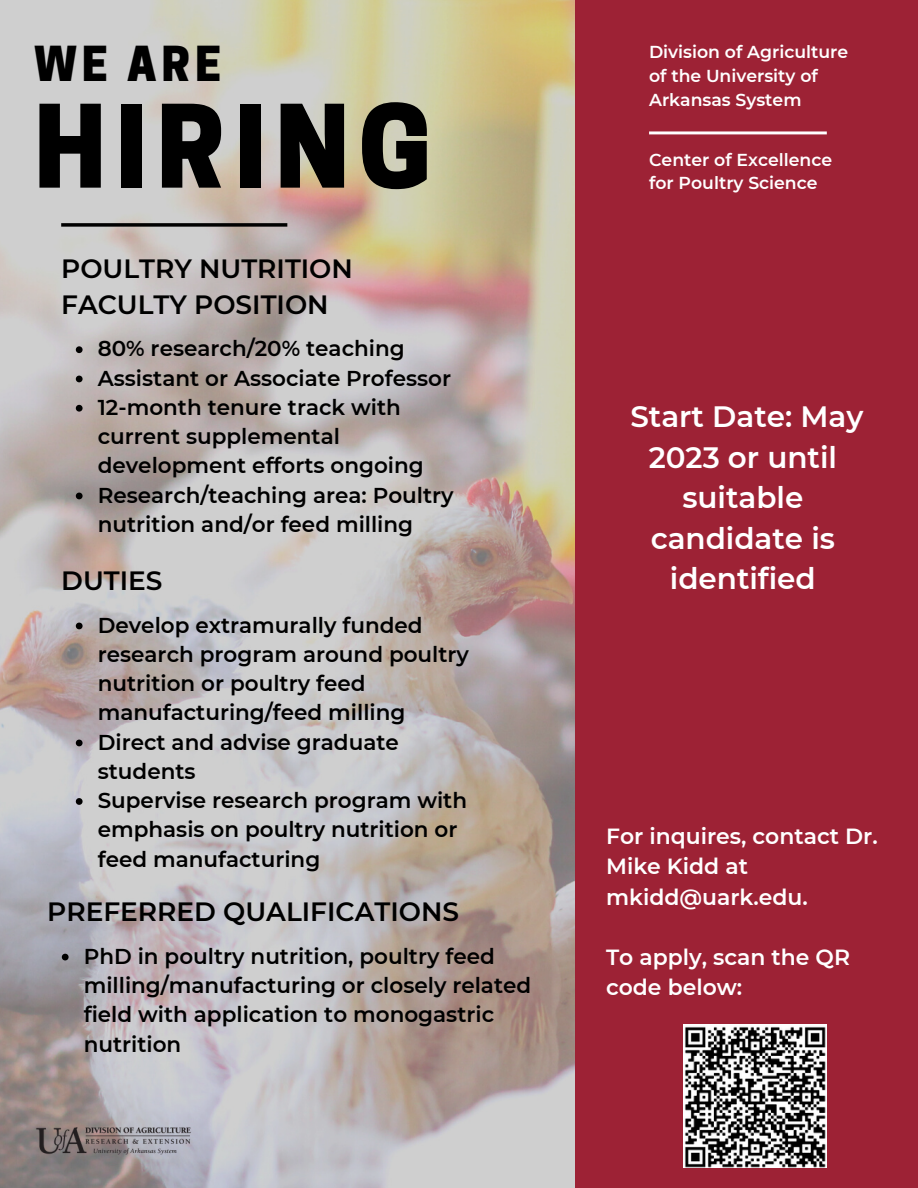
<style>
.page{position:relative;width:918px;height:1188px;background:#fff}
.page>*{position:absolute;margin:0;border:0;box-sizing:border-box;transform-origin:0 0}
.t1{font:800 107.55px "Cooper Hewitt";letter-spacing:.085em;color:#000}
.t2{font:800 45.3px "Cooper Hewitt";color:#000}
.t3{font:600 29.4px/40.5px "Montserrat";color:#fff;text-align:center}
.t4{font:600 26.4px/36px "Montserrat";color:#000}
.t5{font:600 21.9px/30.3px "Montserrat";color:#fff}
.t6{font:600 21.45px/29.2px "Montserrat";color:#000}
.t7{font:600 17.25px/23.9px "Montserrat";color:#fff}
</style>
<div class="page">
<img style="left:0;top:0;width:576px;height:1188px">
<div style="left:576px;top:0;width:342px;height:1188px;background:#9d2235"></div>
<svg style="left:61px;top:223px;width:226px;height:4px"></svg>
<img style="left:34px;top:1127px;width:159px;height:29px">
<svg style="left:649px;top:131px;width:178px;height:4px"></svg>
<svg style="left:76px;top:346px;width:7px;height:7px"></svg>
<svg style="left:76px;top:376px;width:7px;height:6px"></svg>
<svg style="left:76px;top:405px;width:7px;height:7px"></svg>
<svg style="left:76px;top:493px;width:7px;height:6px"></svg>
<img style="left:684px;top:1025px;width:143px;height:143px">
<svg style="left:76px;top:623px;width:7px;height:6px"></svg>
<svg style="left:76px;top:740px;width:7px;height:6px"></svg>
<svg style="left:76px;top:798px;width:7px;height:7px"></svg>
<svg style="left:62px;top:954px;width:7px;height:6px"></svg>
<h2 class="t2" style="left:34px;top:47px;width:189px">WE ARE</h2>
<h1 class="t1" style="left:34px;top:107px;width:399px">HIRING</h1>
<p class="t4" style="left:61px;top:250px;width:293px">POULTRY NUTRITION<br>FACULTY POSITION</p>
<p class="t6" style="left:98px;top:334px;width:357px">80% research/20% teaching<br>Assistant or Associate Professor<br>12-month tenure track with current supplemental development efforts ongoing<br>Research/teaching area: Poultry nutrition and/or feed milling</p>
<p class="t4" style="left:61px;top:563px;width:103px">DUTIES</p>
<p class="t6" style="left:98px;top:610px;width:373px">Develop extramurally funded research program around poultry nutrition or poultry feed manufacturing/feed milling<br>Direct and advise graduate students<br>Supervise research program with emphasis on poultry nutrition or feed manufacturing</p>
<p class="t4" style="left:47px;top:894px;width:413px">PREFERRED QUALIFICATIONS</p>
<p class="t6" style="left:84px;top:942px;width:449px">PhD in poultry nutrition, poultry feed milling/manufacturing or closely related field with application to monogastric nutrition</p>
<p class="t7" style="left:649px;top:40px;width:201px">Division of Agriculture of the University of<br>Arkansas System</p>
<p class="t7" style="left:649px;top:147px;width:185px">Center of Excellence for Poultry Science</p>
<h3 class="t3" style="left:630px;top:396px;width:234px">Start Date: May<br>2023 or until suitable candidate is identified</h3>
<p class="t5" style="left:606px;top:821px;width:273px">For inquires, contact Dr.<br>Mike Kidd at mkidd@uark.edu.</p>
<p class="t5" style="left:606px;top:942px;width:245px">To apply, scan the QR code below:</p>
</div>
